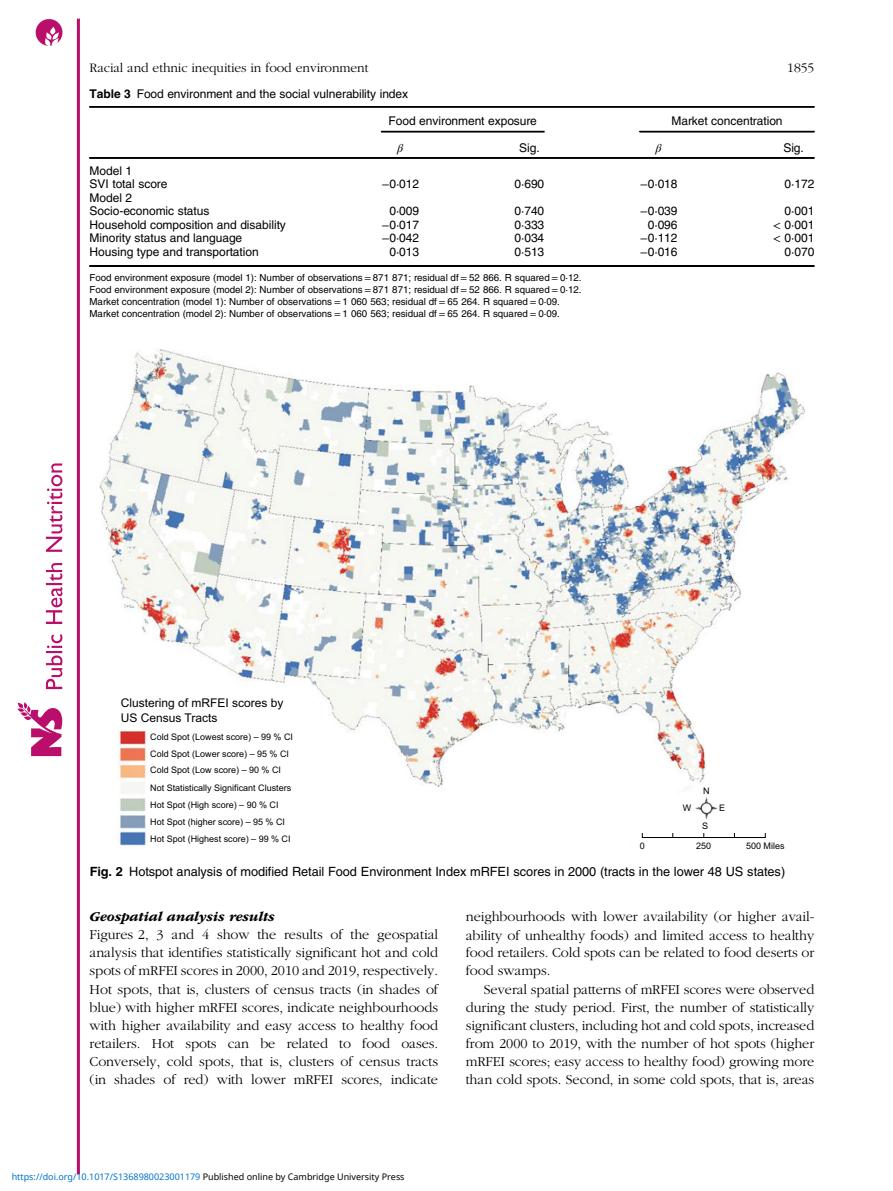
<style>
.page{position:relative;width:893px;height:1191px;background:#fff}
.page>*{position:absolute;margin:0;border:0;box-sizing:border-box;transform-origin:0 0}
.t1{font:14.25px/18px "Adv OT777 cf 4 fb";color:#000;text-align:justify}
.t2{font:14.25px "Adv OT0 ecd 02 fa.BI";color:#000}
.t3{font:13.5px "Adv OT777 cf 4 fb";color:#000}
.t4{font:12.75px "Adv OT82 c 4 f 4 c 4";color:#000}
.t5{font:12px/13.5px "Adv OT82 c 4 f 4 c 4";color:#000}
.t6{font:12px/14.4px "Arial";color:#000}
.t7{font:12px "Adv O Tdd 3 b 7348.I";color:#000}
.t8{font:9.75px/12px "Adv OT82 c 4 f 4 c 4";color:#000}
.t9{font:9px/16.8px "Arial";color:#000}
.t10{font:9px "Noto Sans";color:#0172cf}
.s1{font-family:"Adv O Tf 3919 c 9 c.B"}
.s2{font-family:"Adv OT8608 a 8 d 1"}
.s3{color:#000}
</style>
<div class="page">
<div style="left:77px;top:19px;width:2px;height:1154px;border:1px solid #ba0e6b"></div>
<svg style="left:17px;top:702px;width:45px;height:54px"></svg>
<svg style="left:46px;top:463px;width:16px;height:226px"></svg>
<svg style="left:36px;top:19px;width:26px;height:27px"></svg>
<hr style="left:90px;top:265px;width:724px;height:1px;background:#000">
<hr style="left:90px;top:106px;width:724px;height:1px;background:#000">
<hr style="left:381px;top:131px;width:163px;height:1px;background:#000">
<hr style="left:640px;top:131px;width:174px;height:1px;background:#000">
<hr style="left:90px;top:157px;width:724px;height:1px;background:#000">
<img style="left:99px;top:349px;width:706px;height:499px">
<div style="left:642px;top:832px;width:124px;height:6px;border:1px solid #000"></div>
<p class="t3" style="left:90px;top:63px;width:280px">Racial and ethnic inequities in food environment</p>
<p class="t3" style="left:787px;top:63px;width:28px">1855</p>
<p class="t5" style="left:90px;top:88px;width:320px"><span class="s1">Table 3</span> Food environment and the social vulnerability index</p>
<p class="t5" style="left:389px;top:116px;width:150px">Food environment exposure</p>
<p class="t5" style="left:671px;top:116px;width:112px">Market concentration</p>
<p class="t7" style="left:397px;top:141px;width:7px">β</p>
<p class="t5" style="left:519px;top:142px;width:22px">Sig.</p>
<p class="t7" style="left:655px;top:141px;width:7px">β</p>
<p class="t5" style="left:783px;top:142px;width:22px">Sig.</p>
<p class="t5" style="left:90px;top:165px;width:79px">Model 1<br>SVI total score</p>
<p class="t5" style="left:381px;top:179px;width:39px"><span class="s2">−</span>0·012</p>
<p class="t5" style="left:514px;top:179px;width:31px">0·690</p>
<p class="t5" style="left:640px;top:179px;width:39px"><span class="s2">−</span>0·018</p>
<p class="t5" style="left:785px;top:179px;width:31px">0·172</p>
<p class="t5" style="left:90px;top:192px;width:121px">Model 2<br>Socio-economic status</p>
<p class="t5" style="left:389px;top:205px;width:31px">0·009</p>
<p class="t5" style="left:514px;top:205px;width:31px">0·740</p>
<p class="t5" style="left:640px;top:205px;width:39px"><span class="s2">−</span>0·039</p>
<p class="t5" style="left:785px;top:205px;width:31px">0·001</p>
<p class="t5" style="left:90px;top:219px;width:198px">Household composition and disability</p>
<p class="t5" style="left:381px;top:219px;width:39px"><span class="s2">−</span>0·017</p>
<p class="t5" style="left:514px;top:219px;width:31px">0·333</p>
<p class="t5" style="left:648px;top:219px;width:31px">0·096</p>
<p class="t5" style="left:773px;top:219px;width:43px"><span class="s2">&lt;</span> 0·001</p>
<p class="t5" style="left:90px;top:233px;width:154px">Minority status and language</p>
<p class="t5" style="left:381px;top:233px;width:39px"><span class="s2">−</span>0·042</p>
<p class="t5" style="left:514px;top:233px;width:31px">0·034</p>
<p class="t5" style="left:640px;top:233px;width:39px"><span class="s2">−</span>0·112</p>
<p class="t5" style="left:773px;top:233px;width:43px"><span class="s2">&lt;</span> 0·001</p>
<p class="t5" style="left:90px;top:246px;width:171px">Housing type and transportation</p>
<p class="t5" style="left:389px;top:246px;width:31px">0·013</p>
<p class="t5" style="left:514px;top:246px;width:31px">0·513</p>
<p class="t5" style="left:640px;top:246px;width:39px"><span class="s2">−</span>0·016</p>
<p class="t5" style="left:785px;top:246px;width:31px">0·070</p>
<p class="t8" style="left:90px;top:273px;width:493px">Food environment exposure (model 1): Number of observations <span class="s2">=</span> 871 871; residual df <span class="s2">=</span> 52 866. R squared <span class="s2">=</span> 0·12.<br>Food environment exposure (model 2): Number of observations <span class="s2">=</span> 871 871; residual df <span class="s2">=</span> 52 866. R squared <span class="s2">=</span> 0·12.<br>Market concentration (model 1): Number of observations <span class="s2">=</span> 1 060 563; residual df <span class="s2">=</span> 65 264. R squared <span class="s2">=</span> 0·09.<br>Market concentration (model 2): Number of observations <span class="s2">=</span> 1 060 563; residual df <span class="s2">=</span> 65 264. R squared <span class="s2">=</span> 0·09.</p>
<p class="t6" style="left:121px;top:697px;width:164px">Clustering of mRFEI scores by<br>US Census Tracts</p>
<p class="t9" style="left:150px;top:729px;width:144px">Cold Spot (Lowest score) – 99 % CI</p>
<p class="t9" style="left:150px;top:746px;width:143px">Cold Spot (Lower score) – 95 % CI<br>Cold Spot (Low score) – 90 % CI<br>Not Statistically Significant Clusters</p>
<p class="t9" style="left:150px;top:797px;width:142px">Hot Spot (High score) – 90 % CI<br>Hot Spot (higher score) – 95 % CI<br>Hot Spot (Highest score) – 99 % CI</p>
<p class="t9" style="left:683px;top:800px;width:10px">W</p>
<p class="t9" style="left:703px;top:783px;width:8px">N</p>
<p class="t9" style="left:702px;top:818px;width:8px">S</p>
<p class="t9" style="left:719px;top:800px;width:8px">E</p>
<p class="t9" style="left:640px;top:838px;width:7px">0</p>
<p class="t9" style="left:696px;top:838px;width:17px">250</p>
<p class="t9" style="left:746px;top:838px;width:40px">500 Miles</p>
<p class="t4" style="left:90px;top:867px;width:697px"><span class="s1">Fig. 2</span> Hotspot analysis of modified Retail Food Environment Index mRFEI scores in 2000 (tracts in the lower 48 US states)</p>
<p class="t2" style="left:90px;top:911px;width:186px">Geospatial analysis results</p>
<p class="t1" style="left:90px;top:927px;width:350px">Figures 2, 3 and 4 show the results of the geospatial analysis that identifies statistically significant hot and cold spots of mRFEI scores in 2000, 2010 and 2019, respectively.<br>Hot spots, that is, clusters of census tracts (in shades of blue) with higher mRFEI scores, indicate neighbourhoods with higher availability and easy access to healthy food retailers. Hot spots can be related to food oases.<br>Conversely, cold spots, that is, clusters of census tracts (in shades of red) with lower mRFEI scores, indicate</p>
<p class="t1" style="left:466px;top:909px;width:350px">neighbourhoods with lower availability (or higher avail&shy;ability of unhealthy foods) and limited access to healthy food retailers. Cold spots can be related to food deserts or food swamps.</p>
<p class="t1" style="left:466px;top:981px;width:350px;text-indent:18px">Several spatial patterns of mRFEI scores were observed during the study period. First, the number of statistically significant clusters, including hot and cold spots, increased from 2000 to 2019, with the number of hot spots (higher mRFEI scores; easy access to healthy food) growing more than cold spots. Second, in some cold spots, that is, areas</p>
<p class="t10" style="left:12px;top:1170px;width:394px">https://doi.org/10.1017/S1368980023001179 <span class="s3">Published online by Cambridge University Press</span></p>
</div>
